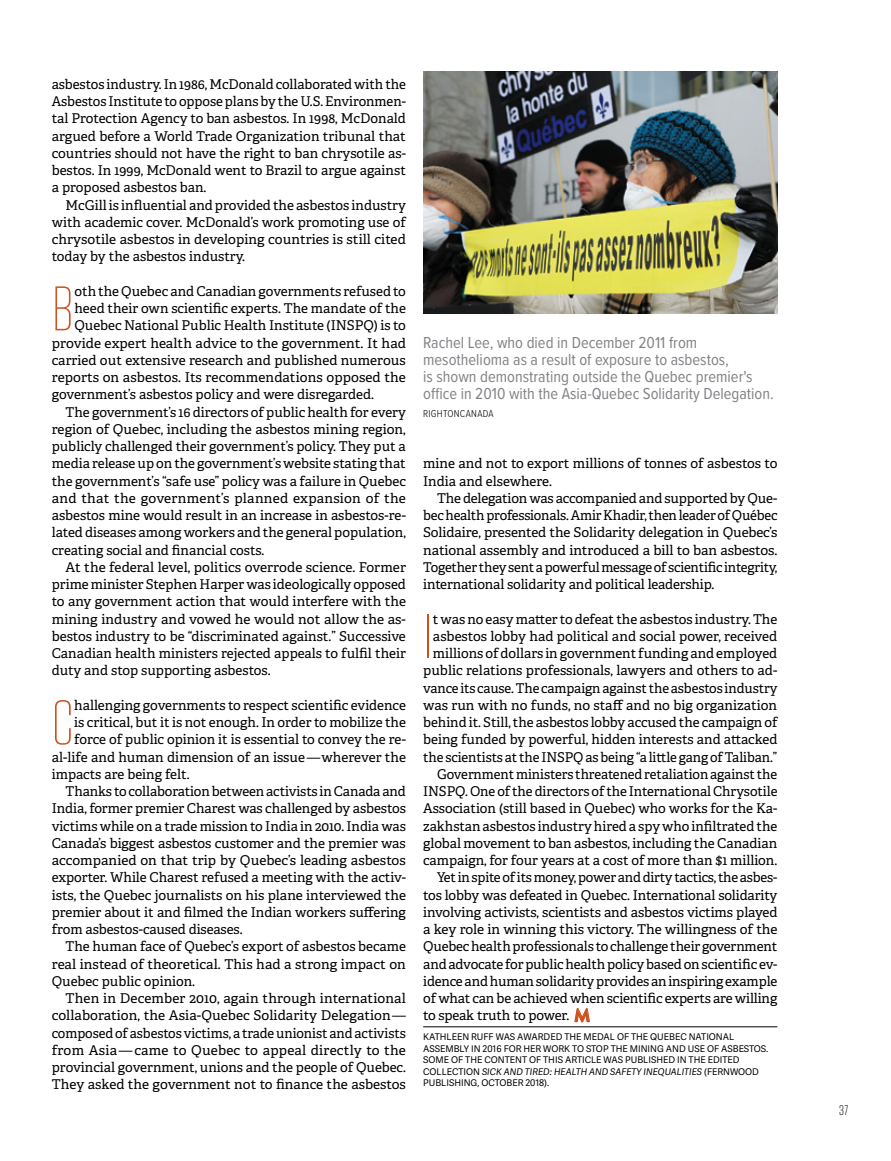
<style>
.page{position:relative;width:891px;height:1161px;background:#fff}
.page>*{position:absolute;margin:0;border:0;box-sizing:border-box;transform-origin:0 0}
.Body_text__small_dro{font:200 62.85px "Tungsten";color:#ce501b}
.t1{font:700 18.45px "Brandon Grotesque";color:#ce501b}
.Photo_caption{font:16.5px/17.2px "Proxima Nova Cond";color:#818386}
.t2{font:300 13.8px "Tungsten";color:#000}
.Body_text{font:13.5px/17.2px "Adelle PE";color:#000;text-align:justify}
.Body_text__small_dro-2{font:13.5px/17.2px "Adelle PE";color:#000;text-align:right}
.Photo_caption_copyri{font:300 10.35px "Proxima Nova Cond";letter-spacing:.025em;color:#000}
.Article_author_bio{font:9.3px/11.6px "Adelle Sans";color:#000}
.s1{font-style:italic}
</style>
<div class="page">
<hr style="left:423px;top:1027px;width:354px;height:1px;background:#000">
<svg style="left:575px;top:1008px;width:15px;height:15px"></svg>
<img style="left:423px;top:72px;width:354px;height:241px">
<p class="Body_text" style="left:52px;top:75px;width:356px">asbestos industry. In 1986, McDonald collaborated with the Asbestos Institute to oppose plans by the U.S. Environmen&shy;tal Protection Agency to ban asbestos. In 1998, McDonald argued before a World Trade Organization tribunal that countries should not have the right to ban chrysotile as&shy;bestos. In 1999, McDonald went to Brazil to argue against a proposed asbestos ban.</p>
<p class="Body_text" style="left:52px;top:196px;width:356px;text-indent:14px">McGill is influential and provided the asbestos industry with academic cover. McDonald’s work promoting use of chrysotile asbestos in developing countries is still cited today by the asbestos industry.</p>
<p class="Body_text__small_dro" style="left:52px;top:277px;width:24px">B</p>
<p class="Body_text__small_dro-2" style="left:74px;top:282px;width:333px">oth the Quebec and Canadian governments refused to</p>
<p class="Body_text__small_dro-2" style="left:74px;top:299px;width:333px">heed their own scientific experts. The mandate of the</p>
<p class="Body_text__small_dro-2" style="left:74px;top:316px;width:333px">Quebec National Public Health Institute (INSPQ) is to</p>
<p class="Body_text__small_dro-2" style="left:52px;top:334px;width:356px">provide expert health advice to the government. It had</p>
<p class="Body_text__small_dro-2" style="left:52px;top:351px;width:356px">carried out extensive research and published numerous</p>
<p class="Body_text__small_dro-2" style="left:52px;top:368px;width:356px">reports on asbestos. Its recommendations opposed the</p>
<p class="Body_text__small_dro-2" style="left:52px;top:385px;width:324px">government’s asbestos policy and were disregarded.</p>
<p class="Body_text" style="left:52px;top:403px;width:356px;text-indent:14px">The government’s 16 directors of public health for every region of Quebec, including the asbestos mining region, publicly challenged their government’s policy. They put a media release up on the government’s website stating that the government’s “safe use” policy was a failure in Quebec and that the government’s planned expansion of the asbestos mine would result in an increase in asbestos-re&shy;lated diseases among workers and the general population, creating social and financial costs.</p>
<p class="Body_text" style="left:52px;top:558px;width:356px;text-indent:14px">At the federal level, politics overrode science. Former prime minister Stephen Harper was ideologically opposed to any government action that would interfere with the mining industry and vowed he would not allow the as&shy;bestos industry to be “discriminated against.” Successive Canadian health ministers rejected appeals to fulfil their duty and stop supporting asbestos.</p>
<p class="Body_text__small_dro" style="left:52px;top:691px;width:23px">C</p>
<p class="Body_text__small_dro-2" style="left:74px;top:696px;width:333px">hallenging governments to respect scientific evidence</p>
<p class="Body_text__small_dro-2" style="left:74px;top:713px;width:333px">is critical, but it is not enough. In order to mobilize the</p>
<p class="Body_text__small_dro-2" style="left:74px;top:730px;width:333px">force of public opinion it is essential to convey the re-</p>
<p class="Body_text__small_dro-2" style="left:52px;top:748px;width:356px">al-life and human dimension of an issue —wherever the</p>
<p class="Body_text__small_dro-2" style="left:52px;top:765px;width:139px">impacts are being felt.</p>
<p class="Body_text" style="left:52px;top:782px;width:356px;text-indent:14px">Thanks to collaboration between activists in Canada and India, former premier Charest was challenged by asbestos victims while on a trade mission to India in 2010. India was Canada’s biggest asbestos customer and the premier was accompanied on that trip by Quebec’s leading asbestos exporter. While Charest refused a meeting with the activ&shy;ists, the Quebec journalists on his plane interviewed the premier about it and filmed the Indian workers suffering from asbestos-caused diseases.</p>
<p class="Body_text" style="left:52px;top:937px;width:356px;text-indent:14px">The human face of Quebec’s export of asbestos became real instead of theoretical. This had a strong impact on Quebec public opinion.</p>
<p class="Body_text" style="left:52px;top:989px;width:356px;text-indent:14px">Then in December 2010, again through international collaboration, the Asia-Quebec Solidarity Delegation— composed of asbestos victims, a trade unionist and activists from Asia— came to Quebec to appeal directly to the provincial government, unions and the people of Quebec.<br>They asked the government not to finance the asbestos</p>
<p class="Photo_caption" style="left:423px;top:333px;width:352px">Rachel Lee, who died in December 2011 from mesothelioma as a result of exposure to asbestos,<br>is shown demonstrating outside the Quebec premier's office in 2010 with the Asia-Quebec Solidarity Delegation.</p>
<p class="Photo_caption_copyri" style="left:423px;top:406px;width:72px">RIGHTONCANADA</p>
<p class="Body_text" style="left:423px;top:454px;width:356px">mine and not to export millions of tonnes of asbestos to<br>India and elsewhere.</p>
<p class="Body_text" style="left:423px;top:489px;width:356px;text-indent:14px">The delegation was accompanied and supported by Que&shy;bec health professionals. Amir Khadir, then leader of Québec Solidaire, presented the Solidarity delegation in Quebec’s national assembly and introduced a bill to ban asbestos.<br>Together they sent a powerful message of scientific integrity, international solidarity and political leadership.</p>
<p class="Body_text__small_dro" style="left:423px;top:605px;width:11px">I</p>
<p class="Body_text__small_dro-2" style="left:423px;top:610px;width:356px">t was no easy matter to defeat the asbestos industry. The asbestos lobby had political and social power, received millions of dollars in government funding and employed public relations professionals, lawyers and others to ad&shy;vance its cause. The campaign against the asbestos industry was run with no funds, no staff and no big organization behind it. Still, the asbestos lobby accused the campaign of being funded by powerful, hidden interests and attacked the scientists at the INSPQ as being “a little gang of Taliban.”</p>
<p class="Body_text" style="left:423px;top:765px;width:356px;text-indent:14px">Government ministers threatened retaliation against the INSPQ. One of the directors of the International Chrysotile Association (still based in Quebec) who works for the Ka&shy;zakhstan asbestos industry hired a spy who infiltrated the global movement to ban asbestos, including the Canadian campaign, for four years at a cost of more than $1 million.</p>
<p class="Body_text" style="left:423px;top:868px;width:356px;text-indent:14px">Yet in spite of its money, power and dirty tactics, the asbes&shy;tos lobby was defeated in Quebec. International solidarity involving activists, scientists and asbestos victims played a key role in winning this victory. The willingness of the Quebec health professionals to challenge their government and advocate for public health policy based on scientific ev&shy;idence and human solidarity provides an inspiring example of what can be achieved when scientific experts are willing to speak truth to power.</p>
<p class="t1" style="left:574px;top:1002px;width:18px">M</p>
<p class="Article_author_bio" style="left:423px;top:1031px;width:347px">KATHLEEN RUFF WAS AWARDED THE MEDAL OF THE QUEBEC NATIONAL ASSEMBLY IN 2016 FOR HER WORK TO STOP THE MINING AND USE OF ASBESTOS.<br>SOME OF THE CONTENT OF THIS ARTICLE WAS PUBLISHED IN THE EDITED COLLECTION <span class="s1">SICK AND TIRED: HEALTH AND SAFETY INEQUALITIES</span> (FERNWOOD PUBLISHING, OCTOBER 2018).</p>
<p class="t2" style="left:839px;top:1103px;width:10px">37</p>
</div>
